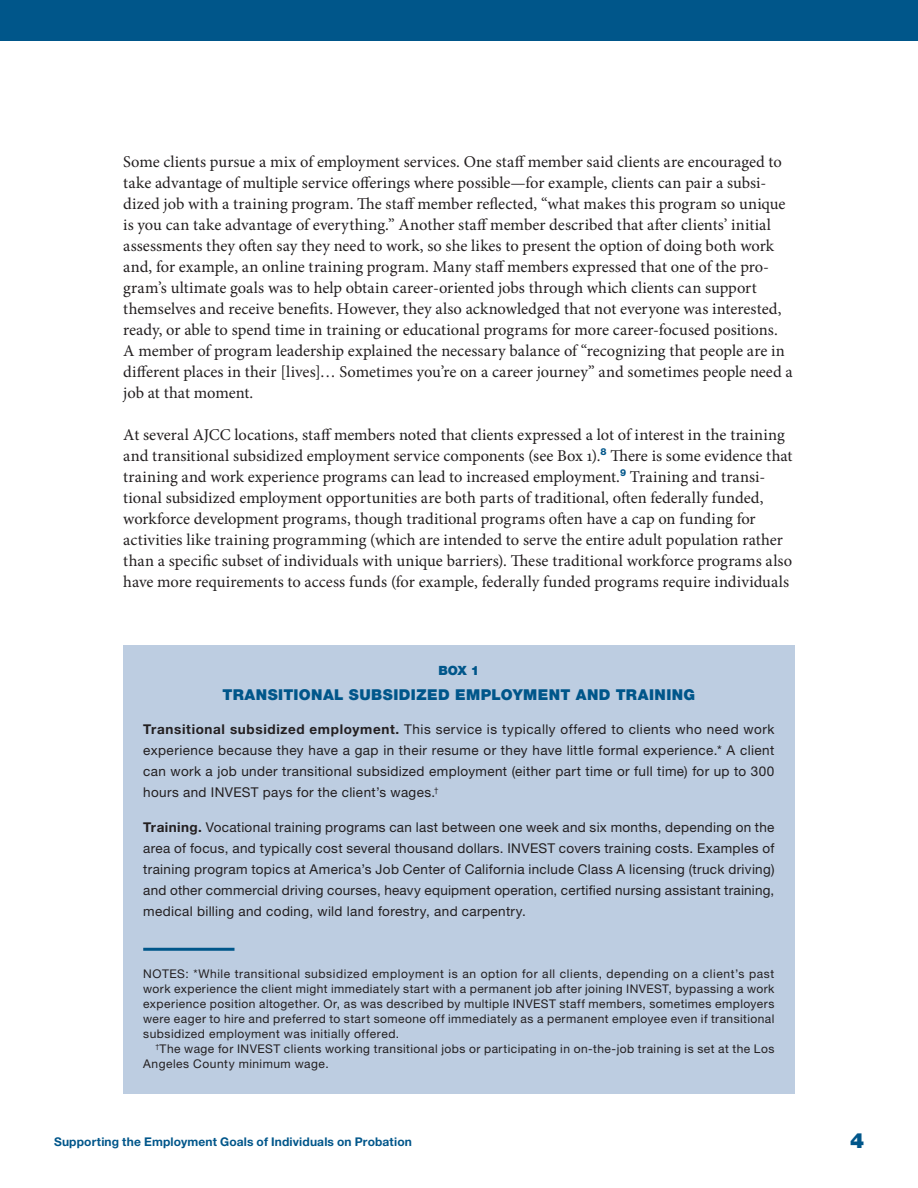
<style>
.page{position:relative;width:918px;height:1188px;background:#fff}
.page>*{position:absolute;margin:0;border:0;box-sizing:border-box;transform-origin:0 0}
.t1{font:900 21px "Helvetica Neue LT Std";color:#00568a}
.Body_Text{font:16.5px/21px "Minion Pro";color:#231f20}
.Box_-_Title{font:900 15px "Helvetica Neue LT Std";letter-spacing:.03em;color:#00568a}
.Box_-_text{font:13.5px/21px "Helvetica Neue LT Std";letter-spacing:.025em;color:#231f20;text-align:justify}
.Box_Number{font:900 12.75px "Helvetica Neue LT Std";color:#00568a}
.Box_-_Source_Notes_w_Rule{font:12px/15px "Helvetica Neue LT Std";letter-spacing:.04em;color:#231f20;text-align:justify}
.Box_-_Source_Notes{font:12px/15px "Helvetica Neue LT Std";letter-spacing:.04em;color:#231f20}
.t2{font:700 12px "Helvetica Neue LT Std";letter-spacing:.015em;color:#00568a}
.s1{font-weight:700}
</style>
<div class="page">
<div style="left:0;top:0;width:918px;height:40px;background:#00568a"></div>
<div style="left:123px;top:645px;width:672px;height:449px;background:#bdcde1"></div>
<hr style="left:143px;top:948px;width:92px;height:3px;background:#00568a">
<p class="Body_Text" style="left:123px;top:151px;width:671px">Some clients pursue a mix of employment services. One staff member said clients are encouraged to take advantage of multiple service offerings where possible—for example, clients can pair a subsi&shy;dized job with a training program. The staff member reflected, “what makes this program so unique is you can take advantage of everything.” Another staff member described that after clients’ initial assessments they often say they need to work, so she likes to present the option of doing both work and, for example, an online training program. Many staff members expressed that one of the pro&shy;gram’s ultimate goals was to help obtain career-oriented jobs through which clients can support themselves and receive benefits. However, they also acknowledged that not everyone was interested, ready, or able to spend time in training or educational programs for more career-focused positions.<br>A member of program leadership explained the necessary balance of “recognizing that people are in different places in their [lives]… Sometimes you’re on a career journey” and sometimes people need a job at that moment.</p>
<p class="Body_Text" style="left:123px;top:424px;width:671px">At several AJCC locations, staff members noted that clients expressed a lot of interest in the training and transitional subsidized employment service components (see Box 1).<sup>8</sup> There is some evidence that training and work experience programs can lead to increased employment.<sup>9</sup> Training and transi&shy;tional subsidized employment opportunities are both parts of traditional, often federally funded, workforce development programs, though traditional programs often have a cap on funding for activities like training programming (which are intended to serve the entire adult population rather than a specific subset of individuals with unique barriers). These traditional workforce programs also have more requirements to access funds (for example, federally funded programs require individuals</p>
<p class="Box_Number" style="left:438px;top:663px;width:42px">BOX 1</p>
<p class="Box_-_Title" style="left:223px;top:685px;width:474px">TRANSITIONAL SUBSIDIZED EMPLOYMENT AND TRAINING</p>
<p class="Box_-_text" style="left:143px;top:719px;width:633px"><span class="s1">Transitional subsidized employment.</span> This service is typically offered to clients who need work experience because they have a gap in their resume or they have little formal experience.* A client can work a job under transitional subsidized employment (either part time or full time) for up to 300 hours and INVEST pays for the client’s wages.<sup>†</sup></p>
<p class="Box_-_text" style="left:143px;top:816px;width:633px"><span class="s1">Training.</span> Vocational training programs can last between one week and six months, depending on the area of focus, and typically cost several thousand dollars. INVEST covers training costs. Examples of training program topics at America’s Job Center of California include Class A licensing (truck driving) and other commercial driving courses, heavy equipment operation, certified nursing assistant training, medical billing and coding, wild land forestry, and carpentry.</p>
<p class="Box_-_Source_Notes_w_Rule" style="left:143px;top:966px;width:633px">NOTES: *While transitional subsidized employment is an option for all clients, depending on a client’s past work experience the client might immediately start with a permanent job after joining INVEST, bypassing a work experience position altogether. Or, as was described by multiple INVEST staff members, sometimes employers were eager to hire and preferred to start someone off immediately as a permanent employee even if transitional subsidized employment was initially offered.</p>
<p class="Box_-_Source_Notes" style="left:143px;top:1041px;width:633px;text-indent:12px"><sup>†</sup>The wage for INVEST clients working transitional jobs or participating in on-the-job training is set at the Los<br>Angeles County minimum wage.</p>
<p class="t2" style="left:54px;top:1134px;width:359px">Supporting the Employment Goals of Individuals on Probation</p>
<p class="t1" style="left:850px;top:1128px;width:16px">4</p>
</div>
